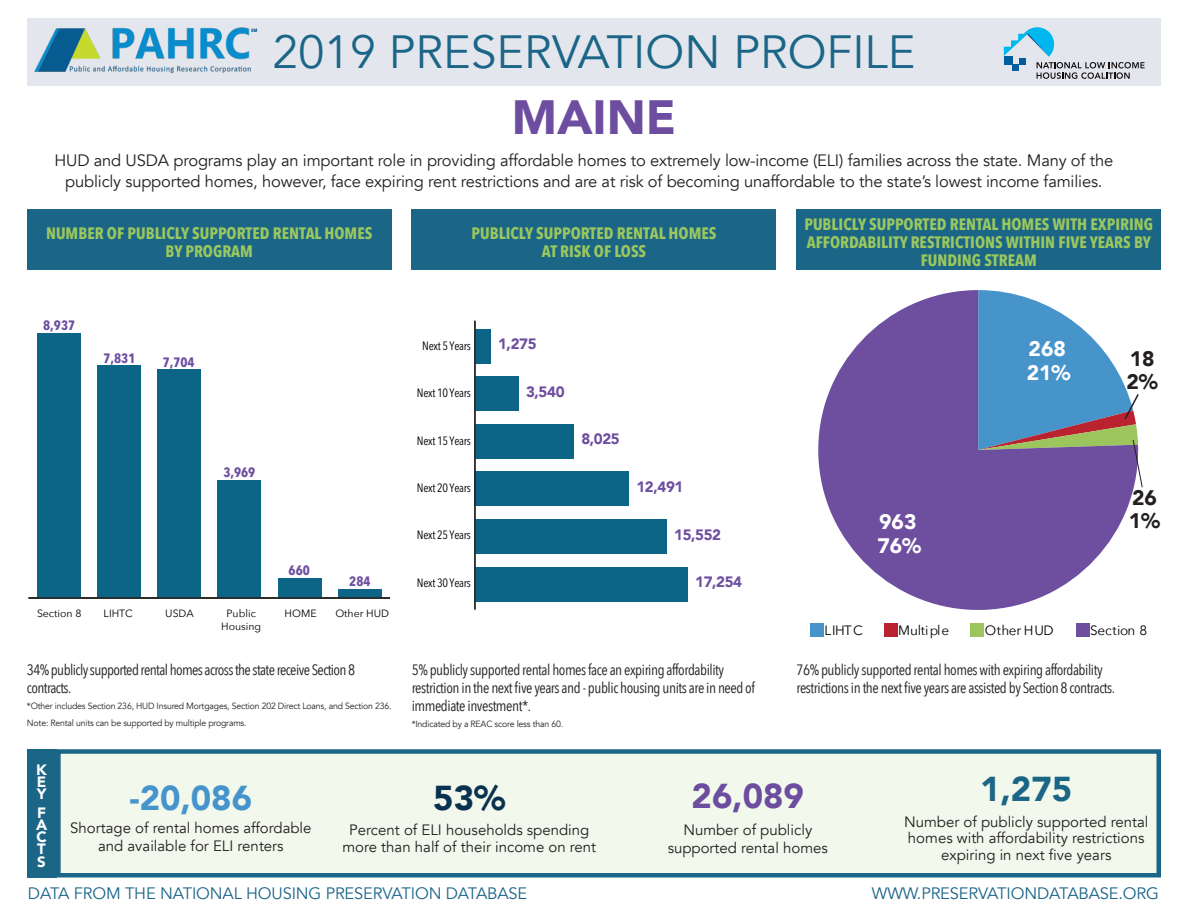
<style>
.page{position:relative;width:1188px;height:918px;background:#fff}
.page>*{position:absolute;margin:0;border:0;box-sizing:border-box;transform-origin:0 0}
.t1{font:900 48px "Avenir";color:#6c4d9f}
.t2{font:46.5px "Avenir";color:#1b6587}
.t3{font:900 34.5px "Avenir";color:#4694cc}
.t4{font:900 34.5px "Avenir";color:#6c4d9f}
.t5{font:900 34.5px "Avenir";color:#1b6587}
.t6{font:900 34.5px "Avenir";color:#093150}
.t7{font:900 21px/24.5px "Avenir";color:#fff}
.t8{font:900 21px "Avenir";color:#231f20}
.t9{font:16.5px/21px "Avenir";letter-spacing:-.01em;color:#231f20;text-align:center}
.t10{font:700 16.5px/18px "Avenir Next Condensed";color:#9ac75e;text-align:center}
.t11{font:16.5px "Avenir";letter-spacing:-.01em;color:#1b6587}
.t12{font:15px/18px "Avenir Next Condensed";letter-spacing:-.03em;color:#231f20}
.t13{font:15px/16.5px "Avenir";color:#231f20;text-align:center}
.t14{font:900 15px "Avenir";letter-spacing:-.025em;color:#6e4e9f}
.t15{font:900 15px/12px "Avenir";color:#fff;text-align:justify}
.t16{font:13.5px "Avenir Next";letter-spacing:-.01em;color:#000}
.t17{font:700 condensed 13.5px "Avenir Next LT Pro";color:#6e4f9f}
.t18{font:condensed 12px "Avenir Next LT Pro";letter-spacing:-.025em;color:#000}
.t19{font:10.5px/12.6px "Avenir Next";color:#000;text-align:center}
.t20{font:9px/16.5px "Avenir";letter-spacing:-.02em;color:#231f20}
</style>
<div class="page">
<div style="left:27px;top:18px;width:1134px;height:68px;background:#e3e7ed"></div>
<svg style="left:1004px;top:27px;width:141px;height:52px"></svg>
<div style="left:27px;top:209px;width:365px;height:61px;background:#1b6587"></div>
<div style="left:412px;top:209px;width:364px;height:61px;background:#1b6587"></div>
<div style="left:797px;top:209px;width:364px;height:61px;background:#1b6587"></div>
<div style="left:27px;top:749px;width:29px;height:129px;background:#1b6587"></div>
<img style="left:34px;top:27px;width:224px;height:46px">
<div style="left:58px;top:752px;width:1101px;height:123px;background:#f3f8ec"></div>
<div style="left:56px;top:749px;width:1105px;height:129px;border:4px solid #1b6587"></div>
<div style="left:37px;top:333px;width:43px;height:265px;background:#0c6587"></div>
<div style="left:97px;top:366px;width:44px;height:232px;background:#0c6587"></div>
<div style="left:157px;top:370px;width:44px;height:228px;background:#0c6587"></div>
<div style="left:218px;top:480px;width:43px;height:118px;background:#0c6587"></div>
<div style="left:278px;top:578px;width:43px;height:20px;background:#0c6587"></div>
<div style="left:338px;top:590px;width:44px;height:8px;background:#0c6587"></div>
<hr style="left:28px;top:597px;width:362px;height:2px;background:#231f20">
<div style="left:475px;top:329px;width:16px;height:34px;background:#0c6587"></div>
<div style="left:475px;top:377px;width:44px;height:34px;background:#0c6587"></div>
<div style="left:475px;top:424px;width:99px;height:34px;background:#0c6587"></div>
<div style="left:475px;top:472px;width:154px;height:34px;background:#0c6587"></div>
<div style="left:475px;top:519px;width:192px;height:35px;background:#0c6587"></div>
<div style="left:475px;top:567px;width:213px;height:34px;background:#0c6587"></div>
<hr style="left:474px;top:321px;width:2px;height:289px;background:#231f20">
<div style="left:810px;top:623px;width:14px;height:14px;background:#4794cb"></div>
<div style="left:884px;top:623px;width:13px;height:14px;background:#b8232f"></div>
<div style="left:970px;top:623px;width:14px;height:14px;background:#9cc65d"></div>
<div style="left:1076px;top:623px;width:13px;height:14px;background:#6e4e9f"></div>
<svg style="left:818px;top:290px;width:316px;height:320px;fill:#6e4f9f"></svg>
<svg style="left:978px;top:290px;width:165px;height:198px"></svg>
<h2 class="t2" style="left:273px;top:24px;width:644px">2019 PRESERVATION PROFILE</h2>
<h1 class="t1" style="left:512px;top:76px;width:166px">MAINE</h1>
<p class="t9" style="left:55px;top:150px;width:1060px">HUD and USDA programs play an important role in providing affordable homes to extremely low-income (ELI) families across the state. Many of the publicly supported homes, however, face expiring rent restrictions and are at risk of becoming unaffordable to the state’s lowest income families.</p>
<p class="t10" style="left:46px;top:224px;width:328px">NUMBER OF PUBLICLY SUPPORTED RENTAL HOMES<br>BY PROGRAM</p>
<p class="t10" style="left:472px;top:224px;width:246px">PUBLICLY SUPPORTED RENTAL HOMES<br>AT RISK OF LOSS</p>
<p class="t10" style="left:804px;top:215px;width:350px">PUBLICLY SUPPORTED RENTAL HOMES WITH EXPIRING<br>AFFORDABILITY RESTRICTIONS WITHIN FIVE YEARS BY<br>FUNDING STREAM</p>
<p class="t17" style="left:43px;top:317px;width:33px">8,937</p>
<p class="t17" style="left:103px;top:350px;width:33px">7,831</p>
<p class="t17" style="left:163px;top:354px;width:33px">7,704</p>
<p class="t17" style="left:223px;top:464px;width:33px">3,969</p>
<p class="t17" style="left:289px;top:562px;width:23px">660</p>
<p class="t17" style="left:349px;top:573px;width:23px">284</p>
<p class="t19" style="left:37px;top:607px;width:46px">Section 8</p>
<p class="t19" style="left:104px;top:607px;width:31px">LIHTC</p>
<p class="t19" style="left:165px;top:607px;width:30px">USDA</p>
<p class="t19" style="left:221px;top:607px;width:42px">Public<br>Housing</p>
<p class="t19" style="left:285px;top:607px;width:33px">HOME</p>
<p class="t19" style="left:335px;top:607px;width:55px">Other HUD</p>
<p class="t12" style="left:27px;top:660px;width:330px">34% publicly supported rental homes across the state receive Section 8 contracts.</p>
<p class="t20" style="left:27px;top:698px;width:366px">*Other includes Section 236, HUD Insured Mortgages, Section 202 Direct Loans, and Section 236.<br>Note: Rental units can be supported by multiple programs.</p>
<p class="t18" style="left:422px;top:339px;width:50px">Next 5 Years</p>
<p class="t18" style="left:417px;top:386px;width:55px">Next 10 Years</p>
<p class="t18" style="left:417px;top:434px;width:55px">Next 15 Years</p>
<p class="t18" style="left:417px;top:481px;width:55px">Next 20 Years</p>
<p class="t18" style="left:417px;top:528px;width:55px">Next 25 Years</p>
<p class="t18" style="left:417px;top:575px;width:55px">Next 30 Years</p>
<p class="t14" style="left:498px;top:331px;width:40px">1,275</p>
<p class="t14" style="left:526px;top:379px;width:40px">3,540</p>
<p class="t14" style="left:581px;top:426px;width:40px">8,025</p>
<p class="t14" style="left:636px;top:474px;width:48px">12,491</p>
<p class="t14" style="left:674px;top:522px;width:48px">15,552</p>
<p class="t14" style="left:695px;top:569px;width:48px">17,254</p>
<p class="t12" style="left:412px;top:660px;width:345px">5% publicly supported rental homes face an expiring affordability restriction in the next five years and - public housing units are in need of immediate investment*.</p>
<p class="t20" style="left:412px;top:716px;width:153px">*Indicated by a REAC score less than 60.</p>
<h3 class="t7" style="left:1027px;top:336px;width:45px">268<br>21%</h3>
<h3 class="t8" style="left:1130px;top:341px;width:26px">18</h3>
<h3 class="t8" style="left:1127px;top:364px;width:33px">2%</h3>
<h3 class="t7" style="left:877px;top:509px;width:45px">963<br>76%</h3>
<h3 class="t8" style="left:1132px;top:480px;width:26px">26</h3>
<h3 class="t8" style="left:1129px;top:503px;width:33px">1%</h3>
<p class="t16" style="left:825px;top:619px;width:40px">LIHTC</p>
<p class="t16" style="left:898px;top:619px;width:53px">Multiple</p>
<p class="t16" style="left:985px;top:619px;width:70px">Other HUD</p>
<p class="t16" style="left:1090px;top:619px;width:59px">Section 8</p>
<p class="t12" style="left:797px;top:660px;width:320px">76% publicly supported rental homes with expiring affordability restrictions in the next five years are assisted by Section 8 contracts.</p>
<p class="t15" style="left:36px;top:763px;width:12px">K E Y</p>
<p class="t15" style="left:36px;top:806px;width:13px">F A C T</p>
<p class="t15" style="left:37px;top:855px;width:10px">S</p>
<h3 class="t3" style="left:130px;top:769px;width:124px">-20,086</h3>
<p class="t13" style="left:70px;top:819px;width:243px;line-height:18px">Shortage of rental homes affordable and available for ELI renters</p>
<h3 class="t6" style="left:433px;top:768px;width:74px">53%</h3>
<p class="t13" style="left:342px;top:822px;width:255px">Percent of ELI households spending more than half of their income on rent</p>
<h3 class="t4" style="left:692px;top:767px;width:114px">26,089</h3>
<p class="t13" style="left:668px;top:821px;width:162px;line-height:18px">Number of publicly supported rental homes</p>
<h3 class="t5" style="left:980px;top:760px;width:93px">1,275</h3>
<p class="t13" style="left:904px;top:814px;width:246px">Number of publicly supported rental homes with affordability restrictions expiring in next five years</p>
<p class="t11" style="left:28px;top:884px;width:501px">DATA FROM THE NATIONAL HOUSING PRESERVATION DATABASE</p>
<p class="t11" style="left:872px;top:884px;width:289px">WWW.PRESERVATIONDATABASE.ORG</p>
</div>
